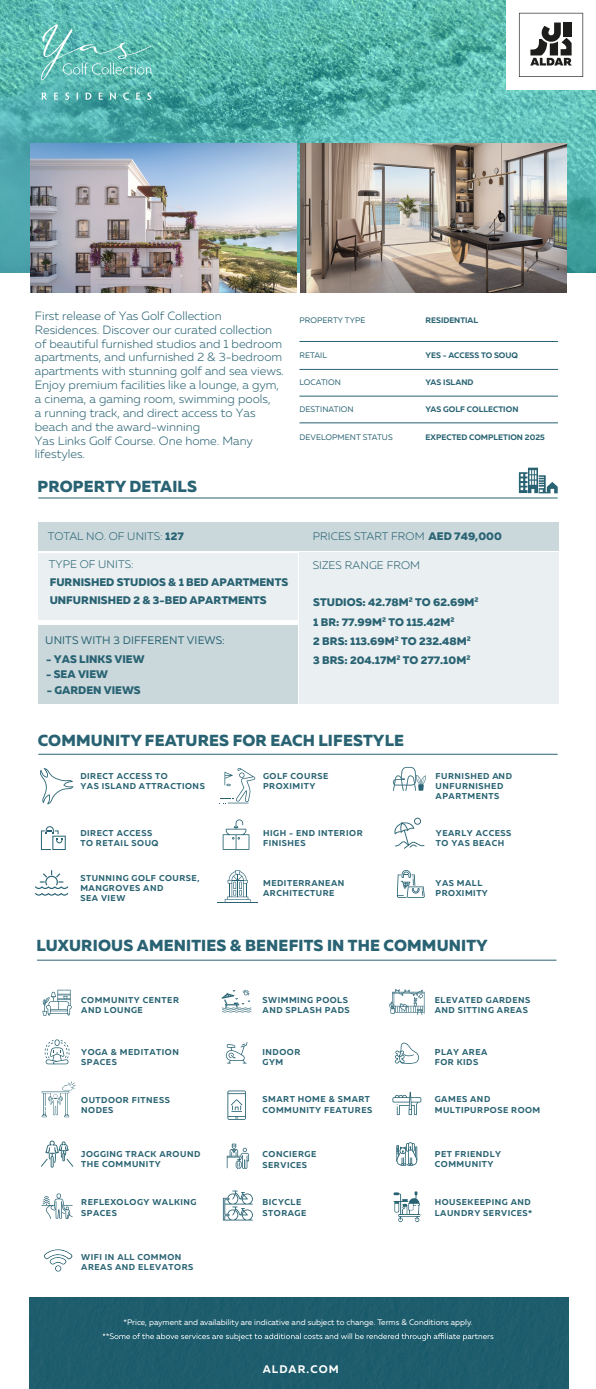
<style>
.page{position:relative;width:596px;height:1389px;background:#fff}
.page>*{position:absolute;margin:0;border:0;box-sizing:border-box;transform-origin:0 0}
.t1{font:800 16px "Muller";letter-spacing:.01em;color:#296373}
.t2{font:300 12px/13.8px "Muller";color:#296373}
.t3{font:800 11px/19.2px "Muller";color:#296373}
.t4{font:300 11px "Muller";letter-spacing:.01em;color:#296373}
.t5{font:11px "Muller";letter-spacing:.01em;color:#296373}
.t6{font:700 11px "Muller";letter-spacing:.095em;color:#fff}
.t7{font:700 8.5px/10.2px "Muller";letter-spacing:.06em;color:#296373}
.t8{font:8px "Muller";color:#fff}
.t9{font:700 8px "Muller";letter-spacing:-.005em;color:#296373}
.t10{font:8px "Muller";letter-spacing:.01em;color:#296373}
.s1{font-weight:800}
</style>
<div class="page">
<div style="left:30px;top:1297px;width:537px;height:91px;background:#1e5d6d"></div>
<hr style="left:38px;top:753px;width:519px;height:1px;background:#296373">
<svg style="left:518px;top:468px;width:39px;height:25px"></svg>
<hr style="left:38px;top:497px;width:519px;height:1px;background:#296373">
<hr style="left:37px;top:959px;width:519px;height:1px;background:#296373">
<svg style="left:394px;top:817px;width:30px;height:31px"></svg>
<svg style="left:41px;top:1193px;width:32px;height:26px"></svg>
<svg style="left:227px;top:1090px;width:19px;height:29px"></svg>
<svg style="left:45px;top:1039px;width:24px;height:25px"></svg>
<svg style="left:221px;top:989px;width:30px;height:23px"></svg>
<svg style="left:226px;top:1042px;width:21px;height:21px"></svg>
<svg style="left:395px;top:1042px;width:24px;height:21px"></svg>
<svg style="left:227px;top:1143px;width:22px;height:26px"></svg>
<svg style="left:396px;top:1142px;width:21px;height:23px"></svg>
<svg style="left:222px;top:819px;width:27px;height:31px"></svg>
<svg style="left:392px;top:767px;width:34px;height:24px"></svg>
<svg style="left:41px;top:826px;width:25px;height:24px"></svg>
<svg style="left:392px;top:1091px;width:29px;height:24px"></svg>
<svg style="left:42px;top:989px;width:30px;height:26px"></svg>
<svg style="left:102px;top:1333px;width:391px;height:7px;background:#4b7d8a"></svg>
<svg style="left:40px;top:768px;width:33px;height:36px"></svg>
<svg style="left:220px;top:768px;width:35px;height:35px"></svg>
<svg style="left:35px;top:870px;width:33px;height:26px"></svg>
<svg style="left:224px;top:870px;width:26px;height:32px"></svg>
<hr style="left:217px;top:902px;width:40px;height:1px;background:#296373">
<svg style="left:41px;top:1140px;width:32px;height:27px"></svg>
<svg style="left:389px;top:989px;width:35px;height:26px"></svg>
<svg style="left:44px;top:1249px;width:28px;height:22px"></svg>
<svg style="left:393px;top:1191px;width:27px;height:31px"></svg>
<svg style="left:223px;top:1190px;width:30px;height:30px"></svg>
<svg style="left:396px;top:870px;width:28px;height:28px"></svg>
<hr style="left:299px;top:341px;width:258px;height:1px;background:#296373">
<hr style="left:299px;top:369px;width:258px;height:1px;background:#296373">
<hr style="left:299px;top:396px;width:258px;height:1px;background:#296373">
<hr style="left:299px;top:422px;width:258px;height:1px;background:#296373">
<div style="left:38px;top:625px;width:259px;height:79px;background:#cad8dc"></div>
<div style="left:38px;top:522px;width:259px;height:29px;background:#cad8dc"></div>
<div style="left:38px;top:553px;width:259px;height:66px;background:#eaeff1"></div>
<div style="left:299px;top:553px;width:259px;height:151px;background:#eaeff1"></div>
<div style="left:299px;top:522px;width:259px;height:29px;background:#cad8dc"></div>
<svg style="left:42px;top:1081px;width:34px;height:36px"></svg>
<svg style="left:0;top:0;width:595px;height:272px;background:#56b5ad"></svg>
<div style="left:505px;top:0;width:90px;height:90px;background:#fff"></div>
<svg style="left:518px;top:13px;width:64px;height:64px"></svg>
<img style="left:30px;top:143px;width:266px;height:149px">
<img style="left:300px;top:143px;width:266px;height:149px">
<svg style="left:41px;top:24px;width:110px;height:76px;background:#67beb7"></svg>
<p class="t2" style="left:35px;top:309px;width:250px">First release of Yas Golf Collection Residences. Discover our curated collection of beautiful furnished studios and 1 bedroom apartments, and unfurnished 2 &amp; 3-bedroom apartments with stunning golf and sea views.<br>Enjoy premium facilities like a lounge, a gym, a cinema, a gaming room, swimming pools,<br>a running track, and direct access to Yas beach and the award-winning<br>Yas Links Golf Course. One home. Many lifestyles.</p>
<p class="t10" style="left:299px;top:315px;width:67px">PROPERTY TYPE</p>
<p class="t9" style="left:425px;top:315px;width:54px">RESIDENTIAL</p>
<p class="t9" style="left:425px;top:350px;width:94px">YES - ACCESS TO SOUQ</p>
<p class="t10" style="left:299px;top:351px;width:29px">RETAIL</p>
<p class="t10" style="left:299px;top:378px;width:43px">LOCATION</p>
<p class="t9" style="left:425px;top:377px;width:49px">YAS ISLAND</p>
<p class="t10" style="left:299px;top:405px;width:56px">DESTINATION</p>
<p class="t9" style="left:425px;top:404px;width:94px">YAS GOLF COLLECTION</p>
<p class="t10" style="left:299px;top:433px;width:95px">DEVELOPMENT STATUS</p>
<p class="t9" style="left:425px;top:432px;width:121px">EXPECTED COMPLETION 2025</p>
<h1 class="t1" style="left:38px;top:476px;width:161px">PROPERTY DETAILS</h1>
<p class="t4" style="left:48px;top:530px;width:137px">TOTAL NO. OF UNITS: <span class="s1">127</span></p>
<p class="t4" style="left:49px;top:558px;width:86px">TYPE OF UNITS:</p>
<p class="t3" style="left:50px;top:573px;width:240px;line-height:17.8px">FURNISHED STUDIOS &amp; 1 BED APARTMENTS<br>UNFURNISHED 2 &amp; 3-BED APARTMENTS</p>
<p class="t5" style="left:45px;top:634px;width:181px">UNITS WITH 3 DIFFERENT VIEWS:</p>
<p class="t3" style="left:46px;top:649px;width:100px">- YAS LINKS VIEW</p>
<p class="t3" style="left:46px;top:665px;width:63px">- SEA VIEW</p>
<p class="t3" style="left:47px;top:681px;width:95px">- GARDEN VIEWS</p>
<p class="t4" style="left:312px;top:529px;width:190px">PRICES START FROM <span class="s1">AED 749,000</span></p>
<p class="t4" style="left:312px;top:558px;width:109px">SIZES RANGE FROM</p>
<p class="t3" style="left:313px;top:593px;width:167px">STUDIOS: 42.78M2 TO 62.69M2<br>1 BR: 77.99M2 TO 115.42M2<br>2 BRS: 113.69M2 TO 232.48M2<br>3 BRS: 204.17M2 TO 277.10M2</p>
<h1 class="t1" style="left:38px;top:730px;width:367px">COMMUNITY FEATURES FOR EACH LIFESTYLE</h1>
<p class="t7" style="left:80px;top:771px;width:126px">DIRECT ACCESS TO<br>YAS ISLAND ATTRACTIONS</p>
<p class="t7" style="left:263px;top:771px;width:67px">GOLF COURSE<br>PROXIMITY</p>
<p class="t7" style="left:435px;top:771px;width:78px">FURNISHED AND<br>UNFURNISHED<br>APARTMENTS</p>
<p class="t7" style="left:80px;top:828px;width:80px">DIRECT ACCESS<br>TO RETAIL SOUQ</p>
<p class="t7" style="left:263px;top:828px;width:101px">HIGH - END INTERIOR<br>FINISHES</p>
<p class="t7" style="left:435px;top:828px;width:77px">YEARLY ACCESS<br>TO YAS BEACH</p>
<p class="t7" style="left:435px;top:878px;width:54px">YAS MALL<br>PROXIMITY</p>
<p class="t7" style="left:80px;top:872px;width:121px">STUNNING GOLF COURSE,<br>MANGROVES AND<br>SEA VIEW</p>
<p class="t7" style="left:263px;top:878px;width:83px">MEDITERRANEAN<br>ARCHITECTURE</p>
<h1 class="t1" style="left:36px;top:935px;width:452px">LUXURIOUS AMENITIES &amp; BENEFITS IN THE COMMUNITY</h1>
<p class="t7" style="left:81px;top:994px;width:99px">COMMUNITY CENTER<br>AND LOUNGE</p>
<p class="t7" style="left:81px;top:1046px;width:99px">YOGA &amp; MEDITATION<br>SPACES</p>
<p class="t7" style="left:434px;top:994px;width:97px">ELEVATED GARDENS<br>AND SITTING AREAS</p>
<p class="t7" style="left:262px;top:994px;width:89px">SWIMMING POOLS<br>AND SPLASH PADS</p>
<p class="t7" style="left:262px;top:1046px;width:39px">INDOOR<br>GYM</p>
<p class="t7" style="left:434px;top:1046px;width:54px">PLAY AREA<br>FOR KIDS</p>
<p class="t7" style="left:262px;top:1094px;width:111px">SMART HOME &amp; SMART<br>COMMUNITY FEATURES</p>
<p class="t7" style="left:434px;top:1094px;width:107px">GAMES AND<br>MULTIPURPOSE ROOM</p>
<p class="t7" style="left:81px;top:1094px;width:90px">OUTDOOR FITNESS<br>NODES</p>
<p class="t7" style="left:81px;top:1149px;width:120px">JOGGING TRACK AROUND<br>THE COMMUNITY</p>
<p class="t7" style="left:262px;top:1149px;width:55px">CONCIERGE<br>SERVICES</p>
<p class="t7" style="left:81px;top:1197px;width:117px">REFLEXOLOGY WALKING<br>SPACES</p>
<p class="t7" style="left:434px;top:1149px;width:68px">PET FRIENDLY<br>COMMUNITY</p>
<p class="t7" style="left:262px;top:1197px;width:45px">BICYCLE<br>STORAGE</p>
<p class="t7" style="left:434px;top:1197px;width:99px">HOUSEKEEPING AND<br>LAUNDRY SERVICES*</p>
<p class="t7" style="left:81px;top:1252px;width:114px">WIFI IN ALL COMMON<br>AREAS AND ELEVATORS</p>
<p class="t8" style="left:123px;top:1317px;width:350px">*Price, payment and availability are indicative and subject to change. Terms &amp; Conditions apply.</p>
<p class="t6" style="left:262px;top:1361px;width:77px">ALDAR.COM</p>
</div>
